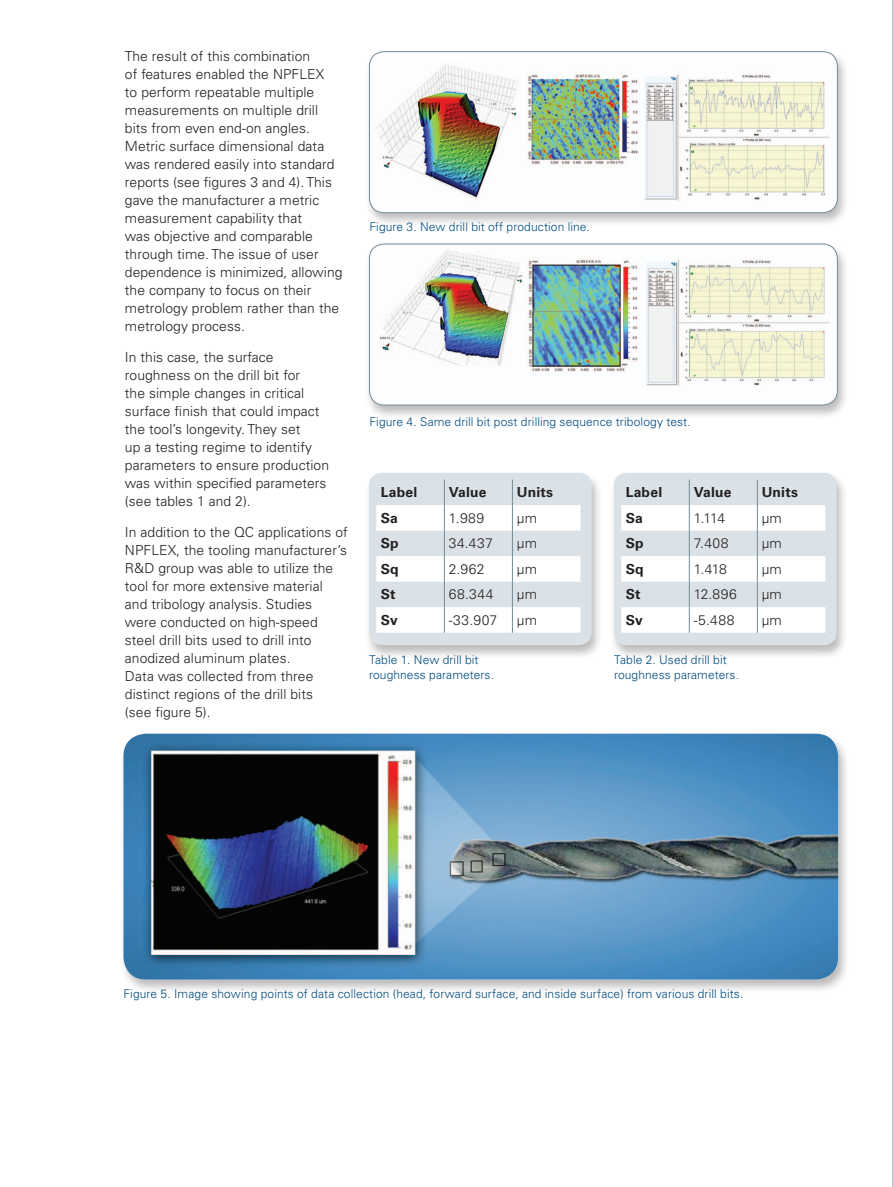
<style>
.page{position:relative;width:893px;height:1187px;background:#fff}
.page>*{position:absolute;margin:0;border:0;box-sizing:border-box;transform-origin:0 0}
.t1{font:300 13.8px/18px "Univers LT Std";letter-spacing:.005em;color:#231f20}
.t2{font:700 13.8px "Univers LT Std";letter-spacing:.015em;color:#231f20}
.t3{font:300 12px/15.8px "Univers LT Std";letter-spacing:.01em;color:#004a7f}
</style>
<div class="page">
<hr style="left:892px;top:0;width:1px;height:1186px;background:#738a95">
<div style="left:364px;top:471px;width:240px;height:189px;background:#231f20;opacity:.3"></div>
<div style="left:369px;top:473px;width:223px;height:172px;background:#dae2e7;border-radius:12px"></div>
<svg style="left:376px;top:479px;width:204px;height:153px"></svg>
<div style="left:609px;top:471px;width:239px;height:189px;background:#231f20;opacity:.3"></div>
<div style="left:614px;top:473px;width:222px;height:172px;background:#dae2e7;border-radius:12px"></div>
<svg style="left:621px;top:479px;width:204px;height:153px"></svg>
<div style="left:364px;top:49px;width:485px;height:179px;background:#231f20;opacity:.3"></div>
<div style="left:369px;top:52px;width:468px;height:161px;background:#fff;border-radius:15px"></div>
<img style="left:369px;top:59px;width:468px;height:154px">
<div style="left:369px;top:51px;width:469px;height:162px;border:1px solid #738a95;border-radius:15px"></div>
<div style="left:364px;top:242px;width:485px;height:178px;background:#231f20;opacity:.3"></div>
<img style="left:369px;top:244px;width:468px;height:161px">
<div style="left:369px;top:244px;width:469px;height:161px;border:1px solid #738a95;border-radius:15px"></div>
<div style="left:119px;top:731px;width:731px;height:263px;background:#231f20;opacity:.3"></div>
<img style="left:123px;top:733px;width:715px;height:246px">
<p class="t1" style="left:125px;top:47px;width:219px">The result of this combination<br>of features enabled the NPFLEX<br>to perform repeatable multiple measurements on multiple drill bits from even end-on angles.<br>Metric surface dimensional data was rendered easily into standard reports (see figures 3 and 4). This gave the manufacturer a metric measurement capability that<br>was objective and comparable through time. The issue of user dependence is minimized, allowing the company to focus on their metrology problem rather than the metrology process.</p>
<p class="t1" style="left:125px;top:348px;width:206px">In this case, the surface roughness on the drill bit for<br>the simple changes in critical surface finish that could impact the tool’s longevity. They set<br>up a testing regime to identify parameters to ensure production was within specified parameters (see tables 1 and 2).</p>
<p class="t1" style="left:125px;top:523px;width:224px">In addition to the QC applications of<br>NPFLEX, the tooling manufacturer’s<br>R&amp;D group was able to utilize the tool for more extensive material and tribology analysis. Studies<br>were conducted on high-speed steel drill bits used to drill into anodized aluminum plates.<br>Data was collected from three distinct regions of the drill bits<br>(see figure 5).</p>
<p class="t3" style="left:369px;top:219px;width:222px">Figure 3. New drill bit off production line.</p>
<p class="t3" style="left:369px;top:414px;width:323px">Figure 4. Same drill bit post drilling sequence tribology test.</p>
<p class="t2" style="left:381px;top:484px;width:38px">Label</p>
<p class="t2" style="left:449px;top:484px;width:39px">Value</p>
<p class="t2" style="left:517px;top:484px;width:38px">Units</p>
<p class="t2" style="left:381px;top:510px;width:19px">Sa</p>
<p class="t1" style="left:449px;top:509px;width:37px">1.989</p>
<p class="t1" style="left:517px;top:509px;width:22px">µm</p>
<p class="t2" style="left:381px;top:535px;width:19px">Sp</p>
<p class="t1" style="left:449px;top:534px;width:46px">34.437</p>
<p class="t1" style="left:517px;top:534px;width:22px">µm</p>
<p class="t2" style="left:381px;top:561px;width:19px">Sq</p>
<p class="t1" style="left:449px;top:560px;width:37px">2.962</p>
<p class="t1" style="left:517px;top:560px;width:22px">µm</p>
<p class="t2" style="left:381px;top:586px;width:16px">St</p>
<p class="t1" style="left:449px;top:585px;width:46px">68.344</p>
<p class="t1" style="left:517px;top:585px;width:22px">µm</p>
<p class="t2" style="left:381px;top:612px;width:19px">Sv</p>
<p class="t1" style="left:449px;top:611px;width:50px">-33.907</p>
<p class="t1" style="left:517px;top:611px;width:22px">µm</p>
<p class="t3" style="left:369px;top:651px;width:126px">Table 1. New drill bit roughness parameters.</p>
<p class="t2" style="left:626px;top:484px;width:38px">Label</p>
<p class="t2" style="left:694px;top:484px;width:39px">Value</p>
<p class="t2" style="left:762px;top:484px;width:38px">Units</p>
<p class="t2" style="left:626px;top:510px;width:19px">Sa</p>
<p class="t1" style="left:694px;top:509px;width:33px">1.114</p>
<p class="t1" style="left:762px;top:509px;width:22px">µm</p>
<p class="t2" style="left:626px;top:535px;width:19px">Sp</p>
<p class="t1" style="left:694px;top:534px;width:36px">7.408</p>
<p class="t1" style="left:762px;top:534px;width:22px">µm</p>
<p class="t2" style="left:626px;top:561px;width:19px">Sq</p>
<p class="t1" style="left:694px;top:560px;width:35px">1.418</p>
<p class="t1" style="left:762px;top:560px;width:22px">µm</p>
<p class="t2" style="left:626px;top:586px;width:16px">St</p>
<p class="t1" style="left:694px;top:585px;width:45px">12.896</p>
<p class="t1" style="left:762px;top:585px;width:22px">µm</p>
<p class="t2" style="left:626px;top:612px;width:19px">Sv</p>
<p class="t1" style="left:694px;top:611px;width:42px">-5.488</p>
<p class="t1" style="left:762px;top:611px;width:22px">µm</p>
<p class="t3" style="left:614px;top:651px;width:126px">Table 2. Used drill bit roughness parameters.</p>
<p class="t3" style="left:123px;top:986px;width:621px">Figure 5. Image showing points of data collection (head, forward surface, and inside surface) from various drill bits.</p>
</div>
